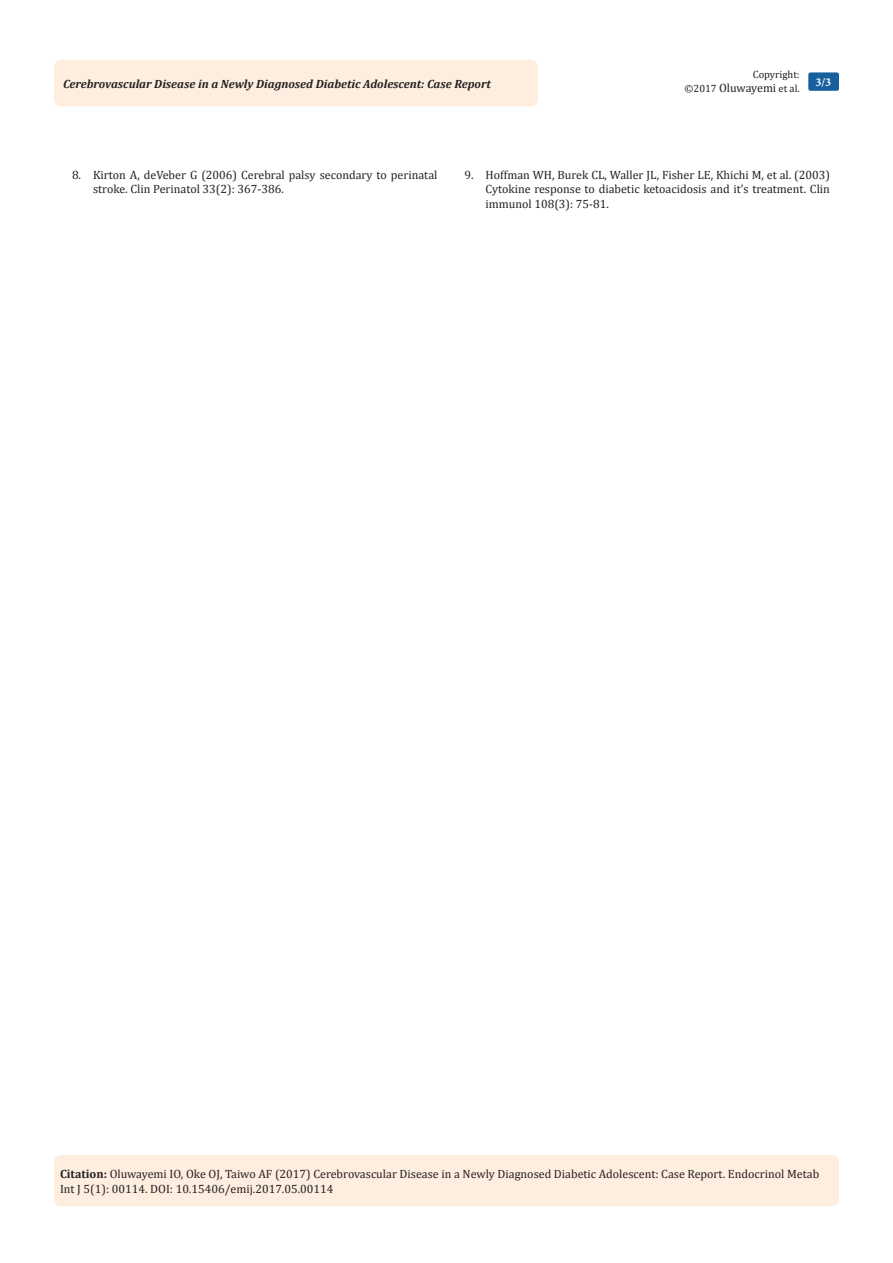
<style>
.page{position:relative;width:893px;height:1263px;background:#fff}
.page>*{position:absolute;margin:0;border:0;box-sizing:border-box;transform-origin:0 0}
.Citation{font:12px/14.4px "Cambria";color:#231f20}
.t1{font:italic 700 12px "Cambria";color:#231f20}
.t2{font:700 12px "Minion Pro";color:#fff}
.t3{font:10.5px/14.4px "Cambria";color:#231f20;text-align:right}
.s1{font-size:12px}
.s2{font-weight:700}
</style>
<div class="page">
<div style="left:54px;top:1155px;width:785px;height:51px;background:#feeee0;border-radius:7px"></div>
<div style="left:54px;top:60px;width:484px;height:46px;background:#feeee0;border-radius:8px"></div>
<div style="left:808px;top:72px;width:31px;height:19px;background:#18609d;border-radius:2px"></div>
<p class="t3" style="left:685px;top:67px;width:117px">Copyright:<br>©2017 <span class="s1">Oluwayemi</span> et al.</p>
<p class="t1" style="left:63px;top:75px;width:429px">Cerebrovascular Disease in a Newly Diagnosed Diabetic Adolescent: Case Report</p>
<p class="t2" style="left:815px;top:74px;width:17px">3/3</p>
<p class="Citation" style="left:93px;top:167px;width:346px;text-indent:-21px">8. Kirton A, deVeber G (2006) Cerebral palsy secondary to perinatal stroke. Clin Perinatol 33(2): 367-386.</p>
<p class="Citation" style="left:485px;top:167px;width:346px;text-align:justify;text-indent:-21px">9. Hoffman WH, Burek CL, Waller JL, Fisher LE, Khichi M, et al. (2003)<br>Cytokine response to diabetic ketoacidosis and it’s treatment. Clin immunol 108(3): 75-81.</p>
<p class="Citation" style="left:60px;top:1167px;width:761px"><span class="s2">Citation:</span> Oluwayemi IO, Oke OJ, Taiwo AF (2017) Cerebrovascular Disease in a Newly Diagnosed Diabetic Adolescent: Case Report. Endocrinol Metab<br>Int J 5(1): 00114. DOI: 10.15406/emij.2017.05.00114</p>
</div>
